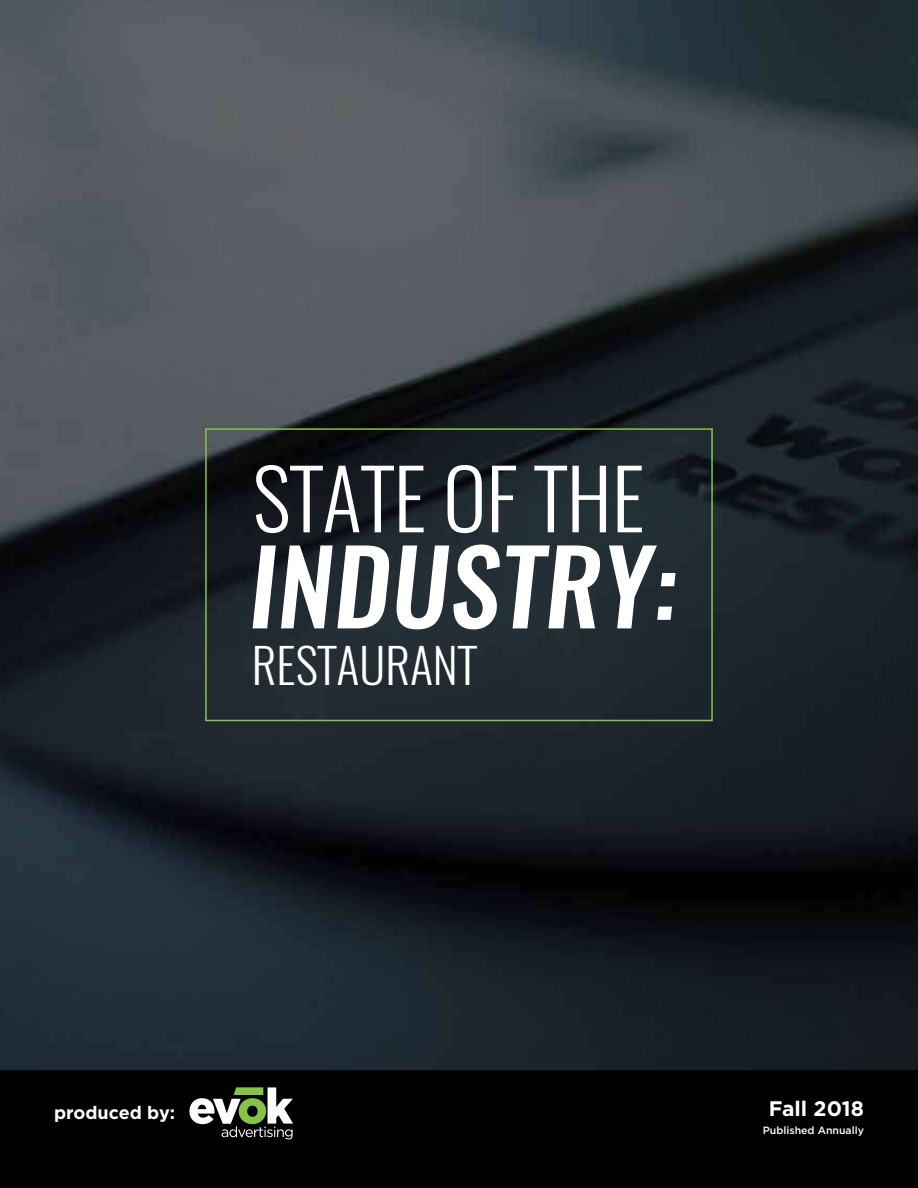
<style>
.page{position:relative;width:918px;height:1188px;background:#fff}
.page>*{position:absolute;margin:0;border:0;box-sizing:border-box;transform-origin:0 0}
.t1{font:italic 500 102.45px "Oswald";letter-spacing:.01em;color:#fff}
.t2{font:300 82.2px "Oswald";color:#fff}
.t3{font:300 48.15px "Oswald";color:#fff}
.t4{font:700 21px "Gotham";color:#fff}
.t5{font:700 18px "Gotham";color:#fff}
.t6{font:500 10.5px "Gotham";color:#fff}
</style>
<div class="page">
<img style="left:0;top:0;width:918px;height:1070px">
<div style="left:0;top:1070px;width:918px;height:118px;background:#000"></div>
<svg style="left:189px;top:1087px;width:104px;height:52px"></svg>
<div style="left:205px;top:428px;width:508px;height:293px;border:2px solid #85c446"></div>
<h2 class="t2" style="left:253px;top:444px;width:393px">STATE OF THE</h2>
<h1 class="t1" style="left:248px;top:515px;width:429px">INDUSTRY:</h1>
<h3 class="t3" style="left:252px;top:634px;width:226px">RESTAURANT</h3>
<h3 class="t5" style="left:54px;top:1102px;width:123px">produced by:</h3>
<h3 class="t4" style="left:769px;top:1097px;width:97px">Fall 2018</h3>
<p class="t6" style="left:763px;top:1124px;width:103px">Published Annually</p>
</div>
